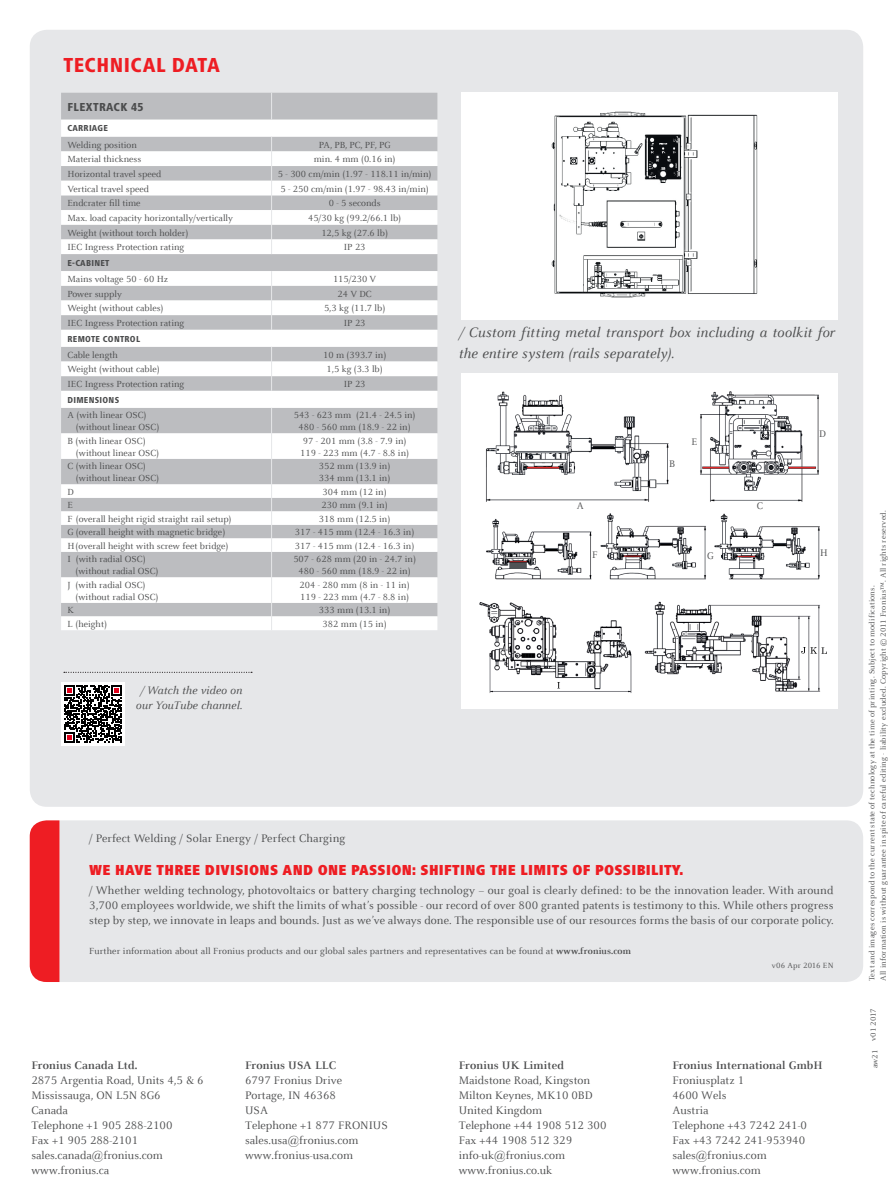
<style>
.page{position:relative;width:893px;height:1191px;background:#fff}
.page>*{position:absolute;margin:0;border:0;box-sizing:border-box;transform-origin:0 0}
.t1{font:800 condensed 21px "Frutiger Next LTW1 G";letter-spacing:.02em;color:#ee1d23}
.t2{font:italic 15px/21px "Celeste Offc Pro";letter-spacing:.01em;color:#4b4c4d}
.t3{font:900 condensed 15px "Frutiger Next LTW1 G";letter-spacing:.02em;color:#ee1d23}
.t4{font:12px/15px "Celeste Offc Pro";color:#4b4c4d}
.t5{font:700 12px "Celeste Offc Pro";letter-spacing:.01em;color:#4b4c4d}
.t6{font:italic 12px/15px "Celeste Offc Pro";letter-spacing:.01em;color:#4b4c4d;text-align:center}
.t7{font:800 condensed 12px "Frutiger Next LTW1 G";color:#4b4c4d}
.t8{font:10.5px "Celeste Offc Pro";color:#4b4c4d}
.t9{font:9.75px/12px "Celeste Offc Pro";color:#4b4c4d}
.t10{font:800 condensed 9px "Frutiger Next LTW1 G";letter-spacing:.03em;color:#4b4c4d}
.t11{font:8.25px/11.2px "Celeste Offc Pro";letter-spacing:.02em;color:#4b4c4d}
.s1{font-weight:700}
</style>
<div class="page">
<div style="left:30px;top:30px;width:833px;height:777px;background:#e6e7e9;border-radius:17px"></div>
<svg style="left:64px;top:672px;width:188px;height:1px"></svg>
<img style="left:461px;top:93px;width:376px;height:227px">
<img style="left:461px;top:374px;width:376px;height:218px">
<img style="left:461px;top:592px;width:376px;height:116px">
<div style="left:59px;top:820px;width:804px;height:162px;background:#e6e7e9"></div>
<div style="left:30px;top:820px;width:29px;height:162px;background:#ee1d23"></div>
<div style="left:61px;top:682px;width:64px;height:64px;background:#fff"></div>
<svg style="left:64px;top:685px;width:58px;height:57px"></svg>
<div style="left:61px;top:93px;width:376px;height:27px;background:#bcbdc0"></div>
<svg style="left:61px;top:120px;width:376px;height:510px"></svg>
<svg style="left:271px;top:137px;width:1px;height:117px"></svg>
<svg style="left:271px;top:271px;width:1px;height:59px"></svg>
<svg style="left:271px;top:347px;width:1px;height:44px"></svg>
<svg style="left:271px;top:408px;width:1px;height:222px"></svg>
<svg style="left:271px;top:93px;width:1px;height:27px"></svg>
<svg style="left:820px;top:550px;width:7px;height:6px"></svg>
<h1 class="t1" style="left:63px;top:52px;width:80px">TECHNICAL</h1>
<h1 class="t1" style="left:172px;top:52px;width:26px">DATA</h1>
<p class="t7" style="left:67px;top:100px;width:14px">FLEXTRACK</p>
<p class="t7" style="left:131px;top:100px;width:14px">45</p>
<p class="t10" style="left:67px;top:123px;width:7px">CARR</p>
<p class="t10" style="left:89px;top:123px;width:19px">IAGE</p>
<p class="t9" style="left:67px;top:138px;width:71px">Welding position</p>
<p class="t9" style="left:319px;top:138px;width:73px">PA, PB, PC, PF, PG</p>
<p class="t9" style="left:67px;top:153px;width:75px">Material thickness</p>
<p class="t9" style="left:314px;top:153px;width:83px">min. 4 mm (0.16 in)</p>
<p class="t9" style="left:67px;top:168px;width:95px">Horizontal travel speed</p>
<p class="t9" style="left:278px;top:168px;width:155px">5 - 300 cm/min (1.97 - 118.11 in/min)</p>
<p class="t9" style="left:67px;top:182px;width:83px">Vertical travel speed</p>
<p class="t9" style="left:281px;top:182px;width:150px">5 - 250 cm/min (1.97 - 98.43 in/min)</p>
<p class="t9" style="left:67px;top:197px;width:75px">Endcrater fill time</p>
<p class="t9" style="left:329px;top:197px;width:53px">0 - 5 seconds</p>
<p class="t9" style="left:67px;top:212px;width:167px">Max. load capacity horizontally/vertically</p>
<p class="t9" style="left:308px;top:212px;width:95px">45/30 kg (99.2/66.1 lb)</p>
<p class="t9" style="left:67px;top:226px;width:122px">Weight (without torch holder)</p>
<p class="t9" style="left:321px;top:226px;width:68px">12,5 kg (27.6 lb)</p>
<p class="t9" style="left:67px;top:241px;width:118px">IEC Ingress Protection rating</p>
<p class="t9" style="left:344px;top:241px;width:23px">IP 23</p>
<p class="t10" style="left:67px;top:258px;width:39px">E-CABINET</p>
<p class="t9" style="left:67px;top:273px;width:102px">Mains voltage 50 - 60 Hz</p>
<p class="t9" style="left:333px;top:273px;width:45px">115/230 V</p>
<p class="t9" style="left:67px;top:287px;width:56px">Power supply</p>
<p class="t9" style="left:338px;top:287px;width:36px">24 V DC</p>
<p class="t9" style="left:67px;top:302px;width:98px">Weight (without cables)</p>
<p class="t9" style="left:324px;top:302px;width:63px">5,3 kg (11.7 lb)</p>
<p class="t9" style="left:67px;top:317px;width:118px">IEC Ingress Protection rating</p>
<p class="t9" style="left:344px;top:317px;width:23px">IP 23</p>
<p class="t10" style="left:67px;top:333px;width:24px">REMOTE</p>
<p class="t10" style="left:103px;top:333px;width:24px">CONTROL</p>
<p class="t9" style="left:67px;top:348px;width:52px">Cable length</p>
<p class="t9" style="left:323px;top:348px;width:65px">10 m (393.7 in)</p>
<p class="t9" style="left:67px;top:363px;width:94px">Weight (without cable)</p>
<p class="t9" style="left:327px;top:363px;width:58px">1,5 kg (3.3 lb)</p>
<p class="t9" style="left:67px;top:378px;width:118px">IEC Ingress Protection rating</p>
<p class="t9" style="left:344px;top:378px;width:23px">IP 23</p>
<p class="t10" style="left:67px;top:394px;width:53px">DIMENSIONS</p>
<p class="t9" style="left:76px;top:409px;width:85px;text-indent:-9px">A (with linear OSC) (without linear OSC)</p>
<p class="t9" style="left:294px;top:409px;width:123px;text-align:center">543 - 623 mm (21.4 - 24.5 in)<br>480 - 560 mm (18.9 - 22 in)</p>
<p class="t9" style="left:76px;top:434px;width:85px;text-indent:-9px">B (with linear OSC) (without linear OSC)</p>
<p class="t9" style="left:300px;top:434px;width:110px">97 - 201 mm (3.8 - 7.9 in)<br>119 - 223 mm (4.7 - 8.8 in)</p>
<p class="t9" style="left:76px;top:460px;width:85px;text-indent:-9px">C (with linear OSC) (without linear OSC)</p>
<p class="t9" style="left:319px;top:460px;width:73px">352 mm (13.9 in)<br>334 mm (13.1 in)</p>
<p class="t9" style="left:67px;top:485px;width:8px">D</p>
<p class="t9" style="left:323px;top:485px;width:66px">304 mm (12 in)</p>
<p class="t9" style="left:67px;top:499px;width:7px">E</p>
<p class="t9" style="left:322px;top:499px;width:68px">230 mm (9.1 in)</p>
<p class="t9" style="left:67px;top:512px;width:166px">F (overall height rigid straight rail setup)</p>
<p class="t9" style="left:319px;top:512px;width:73px">318 mm (12.5 in)</p>
<p class="t9" style="left:67px;top:526px;width:159px">G (overall height with magnetic bridge)</p>
<p class="t9" style="left:295px;top:526px;width:121px">317 - 415 mm (12.4 - 16.3 in)</p>
<p class="t9" style="left:67px;top:539px;width:163px">H (overall height with screw feet bridge)</p>
<p class="t9" style="left:295px;top:539px;width:121px">317 - 415 mm (12.4 - 16.3 in)</p>
<p class="t9" style="left:75px;top:553px;width:85px;text-indent:-8px">I (with radial OSC) (without radial OSC)</p>
<p class="t9" style="left:293px;top:553px;width:124px;text-align:center">507 - 628 mm (20 in - 24.7 in)<br>480 - 560 mm (18.9 - 22 in)</p>
<p class="t9" style="left:75px;top:578px;width:85px;text-indent:-8px">J (with radial OSC) (without radial OSC)</p>
<p class="t9" style="left:300px;top:578px;width:112px">204 - 280 mm (8 in - 11 in)<br>119 - 223 mm (4.7 - 8.8 in)</p>
<p class="t9" style="left:67px;top:604px;width:8px">K</p>
<p class="t9" style="left:319px;top:604px;width:73px">333 mm (13.1 in)</p>
<p class="t9" style="left:67px;top:617px;width:41px">L (height)</p>
<p class="t9" style="left:323px;top:617px;width:66px">382 mm (15 in)</p>
<p class="t6" style="left:136px;top:682px;width:108px">/ Watch the video on our YouTube channel.</p>
<h2 class="t2" style="left:459px;top:322px;width:378px">/ Custom fitting metal transport box including a toolkit for the entire system (rails separately).</h2>
<p class="t8" style="left:577px;top:499px;width:9px">A</p>
<p class="t8" style="left:669px;top:457px;width:8px">B</p>
<p class="t8" style="left:692px;top:435px;width:7px">E</p>
<p class="t8" style="left:592px;top:548px;width:7px">F</p>
<p class="t8" style="left:707px;top:549px;width:8px">G</p>
<p class="t8" style="left:757px;top:499px;width:8px">C</p>
<p class="t8" style="left:819px;top:427px;width:8px">D</p>
<p class="t4" style="left:89px;top:830px;width:258px">/ Perfect Welding / Solar Energy / Perfect Charging</p>
<h2 class="t3" style="left:89px;top:861px;width:596px">WE HAVE THREE DIVISIONS AND ONE PASSION: SHIFTING THE LIMITS OF POSSIBILITY.</h2>
<p class="t4" style="left:89px;top:883px;width:746px;text-align:justify">/ Whether welding technology, photovoltaics or battery charging technology − our goal is clearly defined: to be the innovation leader. With around 3,700 employees worldwide, we shift the limits of what’s possible - our record of over 800 granted patents is testimony to this. While others progress step by step, we innovate in leaps and bounds. Just as we’ve always done. The responsible use of our resources forms the basis of our corporate policy.</p>
<p class="t5" style="left:245px;top:901px;width:158px">Fronius India Private Limited</p>
<p class="t4" style="left:245px;top:916px;width:134px">GAT no 312, Nanekarwadi</p>
<p class="t4" style="left:245px;top:946px;width:68px">Pune 410501</p>
<p class="t5" style="left:459px;top:901px;width:123px">Fronius (Thailand) Ltd.</p>
<p class="t4" style="left:459px;top:916px;width:139px">Pinthong Industrial Estate I</p>
<p class="t4" style="left:459px;top:946px;width:84px">Chonburi 20230</p>
<p class="t5" style="left:672px;top:901px;width:130px">Fronius Middle East FZE</p>
<p class="t4" style="left:672px;top:916px;width:89px">P.O. Box: 263241</p>
<p class="t9" style="left:89px;top:944px;width:543px">Further information about all Fronius products and our global sales partners and representatives can be found at <span class="s1">www.fronius.com</span></p>
<p class="t11" style="left:772px;top:959px;width:63px">v06 Apr 2016 EN</p>
<p class="t11" style="left:866px;top:981px;width:472px;rotate:-90deg">Text and images correspond to the current state of technology at the time of printing. Subject to modifications.<br>All information is without guarantee in spite of careful editing - liability excluded. Copyright © 2011 Fronius™. All rights reserved.</p>
<p class="t11" style="left:868px;top:1041px;width:34px;rotate:-90deg">v01 2017</p>
<p class="t5" style="left:31px;top:1057px;width:108px">Fronius Canada Ltd.</p>
<p class="t4" style="left:31px;top:1072px;width:174px">2875 Argentia Road, Units 4,5 &amp; 6<br>Mississauga, ON L5N 8G6<br>Canada<br>Telephone +1 905 288-2100<br>Fax +1 905 288-2101 sales.canada@fronius.com www.fronius.ca</p>
<p class="t5" style="left:245px;top:1057px;width:93px">Fronius USA LLC</p>
<p class="t4" style="left:245px;top:1072px;width:144px">6797 Fronius Drive<br>Portage, IN 46368<br>USA<br>Telephone +1 877 FRONIUS sales.usa@fronius.com www.fronius-usa.com</p>
<p class="t5" style="left:459px;top:1057px;width:107px">Fronius UK Limited</p>
<p class="t4" style="left:459px;top:1072px;width:149px">Maidstone Road, Kingston<br>Milton Keynes, MK10 0BD<br>United Kingdom<br>Telephone +44 1908 512 300<br>Fax +44 1908 512 329 info-uk@fronius.com www.fronius.co.uk</p>
<p class="t5" style="left:672px;top:1057px;width:152px">Fronius International GmbH</p>
<p class="t11" style="left:869px;top:1068px;width:20px;rotate:-90deg">aw21</p>
<p class="t4" style="left:672px;top:1072px;width:136px">Froniusplatz 1<br>4600 Wels<br>Austria<br>Telephone +43 7242 241-0<br>Fax +43 7242 241-953940 sales@fronius.com www.fronius.com</p>
</div>
